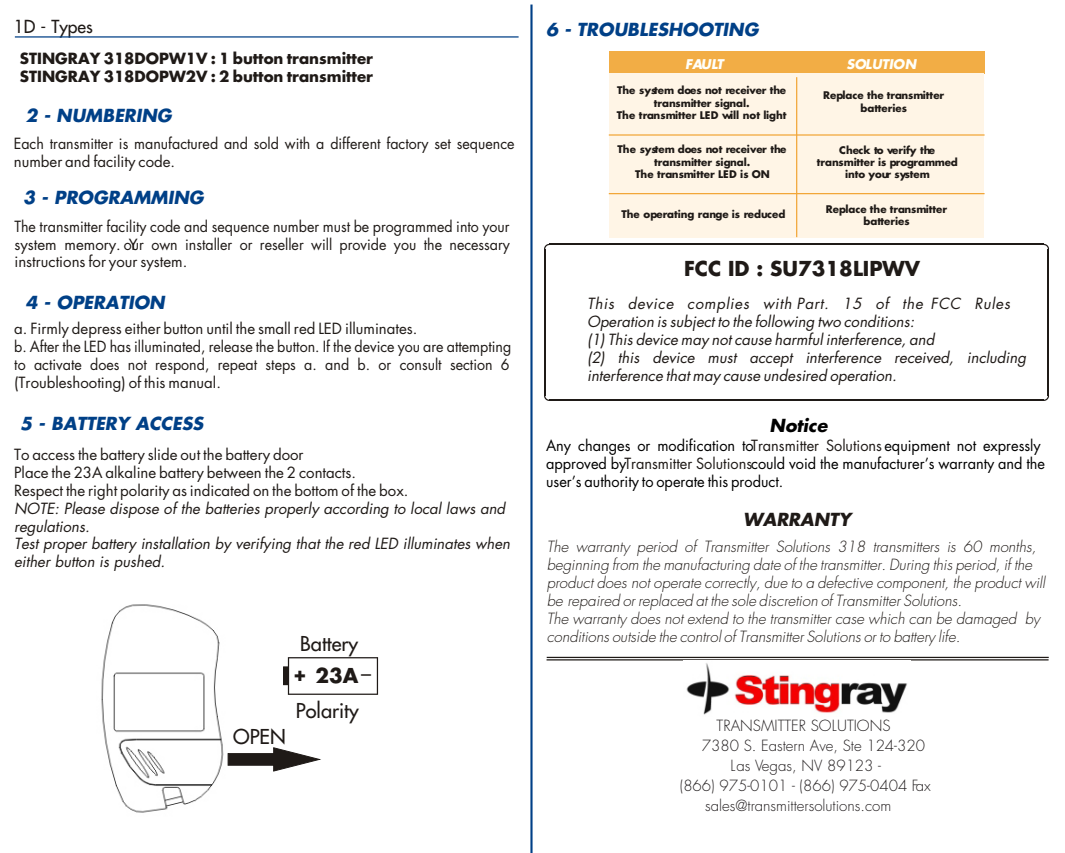
<style>
.page{position:relative;width:1065px;height:853px;background:#fff}
.page>*{position:absolute;margin:0;border:0;box-sizing:border-box;transform-origin:0 0}
.t1{font:700 20px "Futura";color:#1f1a17}
.t2{font:20px "Futura";color:#1f1a17}
.t3{font:italic 700 17.5px "Futura";color:#004087}
.t4{font:italic 700 17.5px "Futura";color:#1f1a17}
.t5{font:17.5px "Futura";color:#1f1a17}
.t6{font:italic 700 17.5px "Futura";color:#000}
.t7{font:15px/18px "Futura";color:#1f1a17}
.t8{font:italic 300 15px/18px "Futura";color:#1f1a17}
.t9{font:italic 15px/18px "Futura";color:#1f1a17}
.t10{font:15px/18px "Futura";color:#1f1a17;scale:.95 1}
.t11{font:15px/18px "Futura";color:#000}
.t12{font:300 15px "Futura";color:#231f20}
.t13{font:700 15px/18px "Futura";color:#1f1a17}
.t14{font:italic 15px "Futura";letter-spacing:.045em;color:#1f1a17}
.t15{font:italic 700 13px "Futura";color:#fffffa}
.t16{font:700 10.25px/12.2px "Futura";color:#1f1a17;text-align:center}
.s1{color:#1f1a17}
</style>
<div class="page">
<hr style="left:530px;top:5px;width:3px;height:847px;background:#004087">
<img style="left:101px;top:604px;width:127px;height:209px">
<svg style="left:228px;top:747px;width:93px;height:24px"></svg>
<svg style="left:283px;top:657px;width:95px;height:37px"></svg>
<div style="left:609px;top:51px;width:376px;height:23px;background:#f2ad45"></div>
<div style="left:609px;top:73px;width:375px;height:165px;background:#fff5e6"></div>
<hr style="left:609px;top:134px;width:376px;height:2px;background:#f2a638">
<hr style="left:609px;top:193px;width:376px;height:1px;background:#f2a638">
<hr style="left:796px;top:77px;width:1px;height:160px;background:#f2a638">
<hr style="left:547px;top:656px;width:502px;height:2px;background:#1f1a17">
<hr style="left:547px;top:659px;width:502px;height:1px;background:#1f1a17">
<img style="left:686px;top:663px;width:221px;height:52px">
<hr style="left:15px;top:36px;width:504px;height:2px;background:#004087">
<hr style="left:549px;top:244px;width:495px;height:1px;background:#1f1a17">
<svg style="left:1044px;top:244px;width:5px;height:5px"></svg>
<hr style="left:1048px;top:249px;width:1px;height:146px;background:#1f1a17">
<svg style="left:1044px;top:395px;width:5px;height:6px"></svg>
<hr style="left:549px;top:399px;width:495px;height:2px;background:#1f1a17">
<svg style="left:544px;top:395px;width:5px;height:6px"></svg>
<hr style="left:544px;top:249px;width:1px;height:146px;background:#1f1a17">
<svg style="left:544px;top:244px;width:5px;height:5px"></svg>
<p class="t5" style="left:14px;top:15px;width:81px">1D - Types</p>
<p class="t13" style="left:20px;top:49px;width:355px">STINGRAY 318DOPW1V : 1 button transmitter<br>STINGRAY 318DOPW2V : 2 button transmitter</p>
<p class="t3" style="left:25px;top:104px;width:148px">2 - NUMBERING</p>
<p class="t10" style="left:14px;top:134px;width:529px">Each transmitter is manufactured and sold with a different factory set sequence number and facility code.</p>
<p class="t3" style="left:23px;top:185px;width:182px">3 - PROGRAMMING</p>
<p class="t10" style="left:14px;top:217px;width:523px">The transmitter facility code and sequence number must be programmed into your system memory. our</p>
<p class="t7" style="left:14px;top:235px;width:497px;text-indent:114px">Y own installer or reseller will provide you the necessary instructions for your system.</p>
<p class="t3" style="left:26px;top:290px;width:141px">4 - OPERATION</p>
<p class="t7" style="left:14px;top:319px;width:499px">a. Firmly depress either button until the small red LED illuminates.<br>b. After the LED has illuminated, release the button. If the device you are attempting to activate does not respond, repeat steps a. and b. or consult section 6 (Troubleshooting) of this manual.</p>
<p class="t3" style="left:20px;top:411px;width:185px">5 - BATTERY ACCESS</p>
<p class="t7" style="left:14px;top:445px;width:396px">To access the battery slide out the battery door<br>Place the 23A alkaline battery between the 2 contacts.<br>Respect the right polarity as indicated on the bottom of the box.</p>
<p class="t9" style="left:14px;top:499px;width:498px">NOTE: Please dispose of the batteries properly according to local laws and regulations.<br>Test proper battery installation by verifying that the red LED illuminates when either button is pushed.</p>
<h1 class="t2" style="left:300px;top:630px;width:59px">Battery</h1>
<h1 class="t1" style="left:316px;top:661px;width:44px">23A</h1>
<h1 class="t1" style="left:293px;top:659px;width:15px">+</h1>
<h1 class="t1" style="left:361px;top:650px;width:11px">_</h1>
<h1 class="t2" style="left:233px;top:723px;width:54px">OPEN</h1>
<h1 class="t2" style="left:296px;top:697px;width:64px">Polarity</h1>
<p class="t3" style="left:546px;top:17px;width:214px">6 - TROUBLESHOOTING</p>
<p class="t15" style="left:685px;top:55px;width:40px">FAULT</p>
<p class="t15" style="left:847px;top:55px;width:71px">SOLUTION</p>
<p class="t16" style="left:617px;top:84px;width:171px">The system does not receiver the transmitter signal.<br>The transmitter LED will not light</p>
<p class="t16" style="left:823px;top:89px;width:123px">Replace the transmitter batteries</p>
<p class="t16" style="left:618px;top:143px;width:171px">The system does not receiver the transmitter signal.<br>The transmitter LED is ON</p>
<p class="t16" style="left:817px;top:143px;width:142px">Check to verify the transmitter is programmed into your system</p>
<p class="t16" style="left:621px;top:207px;width:166px">The operating range is reduced</p>
<p class="t16" style="left:826px;top:202px;width:123px">Replace the transmitter batteries</p>
<h1 class="t1" style="left:684px;top:255px;width:238px">FCC ID : SU7318LIPWV</h1>
<p class="t14" style="left:587px;top:293px;width:337px">This device complies with Part. 15 of the</p>
<p class="t14" style="left:931px;top:293px;width:81px">FCC Rules</p>
<p class="t9" style="left:587px;top:312px;width:441px">Operation is subject to the following two conditions:<br>(1) This device may not cause harmful interference, and<br>(2) this device must accept interference received, including interference that may cause undesired operation.</p>
<p class="t6" style="left:770px;top:413px;width:59px">Notice</p>
<p class="t11" style="left:546px;top:436px;width:209px">Any changes or modification to</p>
<p class="t11" style="left:546px;top:436px;width:501px;text-indent:205px"><span class="s1">Transmitter Solutions</span> equipment not expressly approved by<span class="s1">Transmitter Solutions</span>could void the manufacturer’s warranty and the user’s authority to operate this product.</p>
<p class="t4" style="left:743px;top:507px;width:109px">WARRANTY</p>
<p class="t8" style="left:547px;top:537px;width:500px">The warranty period of Transmitter Solutions 318 transmitters is 60 months, beginning from the manufacturing date of the transmitter. During this period, if the product does not operate correctly, due to a defective component, the product will be repaired or replaced at the sole discretion of Transmitter Solutions.<br>The warranty does not extend to the transmitter case which can be damaged by conditions outside the control of Transmitter Solutions or to battery life.</p>
<p class="t12" style="left:717px;top:716px;width:175px">TRANSMITTER SOLUTIONS</p>
<p class="t12" style="left:702px;top:736px;width:225px">7380 S. Eastern Ave, Ste 124-320</p>
<p class="t12" style="left:730px;top:756px;width:152px">Las Vegas, NV 89123 -</p>
<p class="t12" style="left:680px;top:775px;width:252px">(866) 975-0101 - (866) 975-0404 Fax</p>
<p class="t12" style="left:705px;top:795px;width:188px">sales@transmittersolutions.com</p>
</div>
